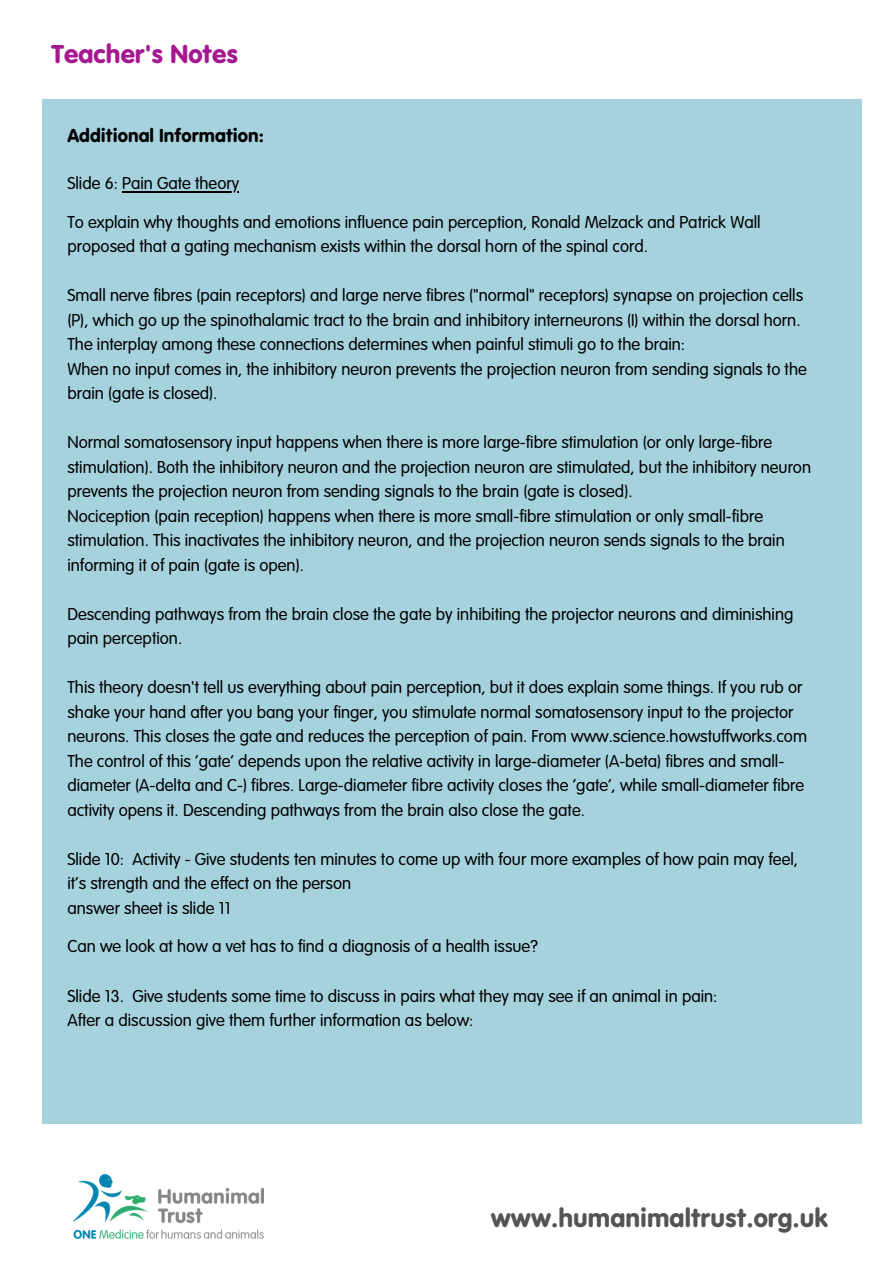
<style>
.page{position:relative;width:894px;height:1264px;background:#fff}
.page>*{position:absolute;margin:0;border:0;box-sizing:border-box;transform-origin:0 0}
.t1{font:27px "VAG Rundschrift D";color:#545454}
.t2{font:27px "VAG Rundschrift D";color:#a51890}
.t3{font:19.5px "VAG Rundschrift D";color:#000}
.t4{font:300 18px/24.5px "VAG Rundschrift D";color:#000}
</style>
<div class="page">
<div style="left:42px;top:100px;width:819px;height:1024px;background:#a6d2de"></div>
<img style="left:74px;top:1174px;width:190px;height:64px">
<hr style="left:122px;top:191px;width:117px;height:2px;background:#000">
<p class="t2" style="left:51px;top:43px;width:189px">Teacher's Notes</p>
<h1 class="t3" style="left:67px;top:127px;width:198px">Additional Information:</h1>
<p class="t4" style="left:67px;top:173px;width:173px">Slide 6: Pain Gate theory</p>
<p class="t4" style="left:67px;top:211px;width:694px">To explain why thoughts and emotions influence pain perception, Ronald Melzack and Patrick Wall</p>
<p class="t4" style="left:67px;top:236px;width:582px">proposed that a gating mechanism exists within the dorsal horn of the spinal cord.</p>
<p class="t4" style="left:67px;top:285px;width:737px">Small nerve fibres (pain receptors) and large nerve fibres ("normal" receptors) synapse on projection cells</p>
<p class="t4" style="left:67px;top:309px;width:734px">(P), which go up the spinothalamic tract to the brain and inhibitory interneurons (I) within the dorsal horn.<br>The interplay among these connections determines when painful stimuli go to the brain:</p>
<p class="t4" style="left:67px;top:358px;width:740px">When no input comes in, the inhibitory neuron prevents the projection neuron from sending signals to the brain (gate is closed).</p>
<p class="t4" style="left:67px;top:432px;width:745px">Normal somatosensory input happens when there is more large-fibre stimulation (or only large-fibre stimulation). Both the inhibitory neuron and the projection neuron are stimulated, but the inhibitory neuron prevents the projection neuron from sending signals to the brain (gate is closed).</p>
<p class="t4" style="left:67px;top:505px;width:718px">Nociception (pain reception) happens when there is more small-fibre stimulation or only small-fibre stimulation. This inactivates the inhibitory neuron, and the projection neuron sends signals to the brain informing it of pain (gate is open).</p>
<p class="t4" style="left:67px;top:603px;width:727px">Descending pathways from the brain close the gate by inhibiting the projector neurons and diminishing pain perception.</p>
<p class="t4" style="left:67px;top:677px;width:741px">This theory doesn't tell us everything about pain perception, but it does explain some things. If you rub or shake your hand after you bang your finger, you stimulate normal somatosensory input to the projector neurons. This closes the gate and reduces the perception of pain. From www.science.howstuffworks.com</p>
<p class="t4" style="left:67px;top:750px;width:738px">The control of this ‘gate’ depends upon the relative activity in large-diameter (A-beta) fibres and small&shy;diameter (A-delta and C-) fibres. Large-diameter fibre activity closes the ‘gate’, while small-diameter fibre activity opens it. Descending pathways from the brain also close the gate.</p>
<p class="t4" style="left:67px;top:848px;width:732px">Slide 10: Activity - Give students ten minutes to come up with four more examples of how pain may feel, it’s strength and the effect on the person</p>
<p class="t4" style="left:67px;top:897px;width:165px">answer sheet is slide 11</p>
<p class="t4" style="left:67px;top:936px;width:472px">Can we look at how a vet has to find a diagnosis of a health issue?</p>
<p class="t4" style="left:67px;top:985px;width:651px">Slide 13. Give students some time to discuss in pairs what they may see if an animal in pain:</p>
<h1 class="t4" style="left:67px;top:1009px;width:407px">After a discussion give them further information as below:</h1>
<p class="t1" style="left:490px;top:1207px;width:339px">www.humanimaltrust.org.uk</p>
</div>
